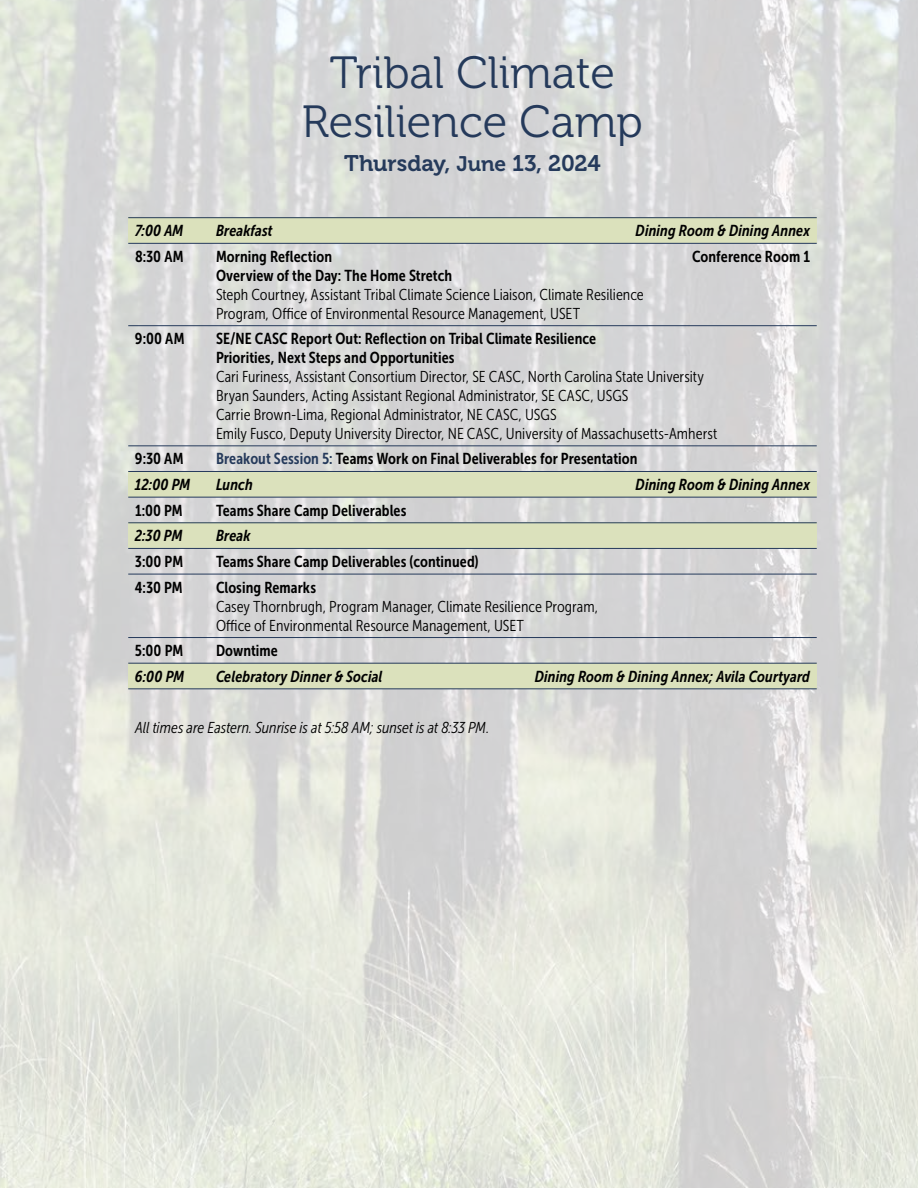
<style>
.page{position:relative;width:918px;height:1188px;background:#fff}
.page>*{position:absolute;margin:0;border:0;box-sizing:border-box;transform-origin:0 0}
.t1{font:45px/49.5px "Museo 300";color:#253a5b;text-align:center}
.t2{font:22.5px "Museo 700";color:#253a5b}
.t3{font:15.75px/18.9px "Museo Sans Cond 300";letter-spacing:.005em;color:#000}
.t4{font:15.75px/18.9px "Museo Sans Cond 700";letter-spacing:.005em;color:#000}
.t5{font:italic 15.75px "Museo Sans Cond 700";letter-spacing:.005em;color:#000}
.t6{font:italic 15.75px "Museo Sans Cond 300";color:#000}
.s1{font-size:21px}
.s2{color:#253a5b}
</style>
<div class="page">
<img style="left:0;top:0;width:918px;height:1188px">
<div style="left:128px;top:218px;width:689px;height:25px;background:#dbe1bc"></div>
<hr style="left:128px;top:217px;width:689px;height:1px;background:#253a5b">
<hr style="left:128px;top:243px;width:689px;height:1px;background:#253a5b">
<hr style="left:128px;top:325px;width:689px;height:1px;background:#253a5b">
<hr style="left:128px;top:445px;width:689px;height:1px;background:#253a5b">
<div style="left:128px;top:471px;width:689px;height:26px;background:#dbe1bc"></div>
<hr style="left:128px;top:471px;width:689px;height:1px;background:#253a5b">
<hr style="left:128px;top:497px;width:689px;height:1px;background:#253a5b">
<div style="left:128px;top:523px;width:689px;height:25px;background:#dbe1bc"></div>
<hr style="left:128px;top:522px;width:689px;height:1px;background:#253a5b">
<hr style="left:128px;top:548px;width:689px;height:1px;background:#253a5b">
<hr style="left:128px;top:574px;width:689px;height:1px;background:#253a5b">
<hr style="left:128px;top:637px;width:689px;height:1px;background:#253a5b">
<div style="left:128px;top:663px;width:689px;height:25px;background:#dbe1bc"></div>
<hr style="left:128px;top:663px;width:689px;height:1px;background:#253a5b">
<hr style="left:128px;top:688px;width:689px;height:1px;background:#253a5b">
<h1 class="t1" style="left:302px;top:48px;width:343px">Tribal Climate<br>Resilience Camp</h1>
<h2 class="t2" style="left:344px;top:151px;width:258px">Thursday, <span class="s1">June</span> 13, 2024</h2>
<p class="t5" style="left:135px;top:222px;width:50px">7:00 AM</p>
<p class="t5" style="left:216px;top:222px;width:58px">Breakfast</p>
<p class="t5" style="left:636px;top:222px;width:176px">Dining Room &amp; Dining Annex</p>
<p class="t4" style="left:135px;top:247px;width:50px">8:30 AM</p>
<p class="t4" style="left:216px;top:247px;width:118px">Morning Reflection</p>
<p class="t4" style="left:692px;top:247px;width:119px">Conference Room 1</p>
<p class="t4" style="left:216px;top:266px;width:238px">Overview of the Day: The Home Stretch</p>
<p class="t3" style="left:216px;top:285px;width:429px">Steph Courtney, Assistant Tribal Climate Science Liaison, Climate Resilience<br>Program, Office of Environmental Resource Management, USET</p>
<p class="t4" style="left:135px;top:329px;width:51px">9:00 AM</p>
<p class="t4" style="left:216px;top:329px;width:382px">SE/NE CASC Report Out: Reflection on Tribal Climate Resilience<br>Priorities, Next Steps and Opportunities</p>
<p class="t3" style="left:216px;top:367px;width:503px">Cari Furiness, Assistant Consortium Director, SE CASC, North Carolina State University Bryan Saunders, Acting Assistant Regional Administrator, SE CASC, USGS<br>Carrie Brown-Lima, Regional Administrator, NE CASC, USGS<br>Emily Fusco, Deputy University Director, NE CASC, University of Massachusetts-Amherst</p>
<p class="t4" style="left:135px;top:450px;width:50px">9:30 AM</p>
<p class="t4" style="left:216px;top:450px;width:423px"><span class="s2">Breakout Session 5:</span> Teams Work on Final Deliverables for Presentation</p>
<p class="t5" style="left:135px;top:476px;width:57px">12:00 PM</p>
<p class="t5" style="left:216px;top:476px;width:38px">Lunch</p>
<p class="t5" style="left:636px;top:476px;width:176px">Dining Room &amp; Dining Annex</p>
<p class="t4" style="left:135px;top:501px;width:49px">1:00 PM</p>
<p class="t4" style="left:216px;top:501px;width:192px">Teams Share Camp Deliverables</p>
<p class="t5" style="left:135px;top:527px;width:49px">2:30 PM</p>
<p class="t5" style="left:216px;top:527px;width:36px">Break</p>
<p class="t4" style="left:135px;top:552px;width:50px">3:00 PM</p>
<p class="t4" style="left:216px;top:552px;width:264px">Teams Share Camp Deliverables (continued)</p>
<p class="t4" style="left:135px;top:578px;width:49px">4:30 PM</p>
<p class="t4" style="left:216px;top:578px;width:102px">Closing Remarks</p>
<p class="t3" style="left:216px;top:597px;width:384px">Casey Thornbrugh, Program Manager, Climate Resilience Program,<br>Office of Environmental Resource Management, USET</p>
<p class="t4" style="left:135px;top:641px;width:50px">5:00 PM</p>
<p class="t4" style="left:216px;top:641px;width:63px">Downtime</p>
<p class="t5" style="left:135px;top:668px;width:51px">6:00 PM</p>
<p class="t5" style="left:216px;top:668px;width:168px">Celebratory Dinner &amp; Social</p>
<p class="t5" style="left:535px;top:668px;width:277px">Dining Room &amp; Dining Annex; Avila Courtyard</p>
<p class="t6" style="left:135px;top:719px;width:356px">All times are Eastern. Sunrise is at 5:58 AM; sunset is at 8:33 PM.</p>
</div>
